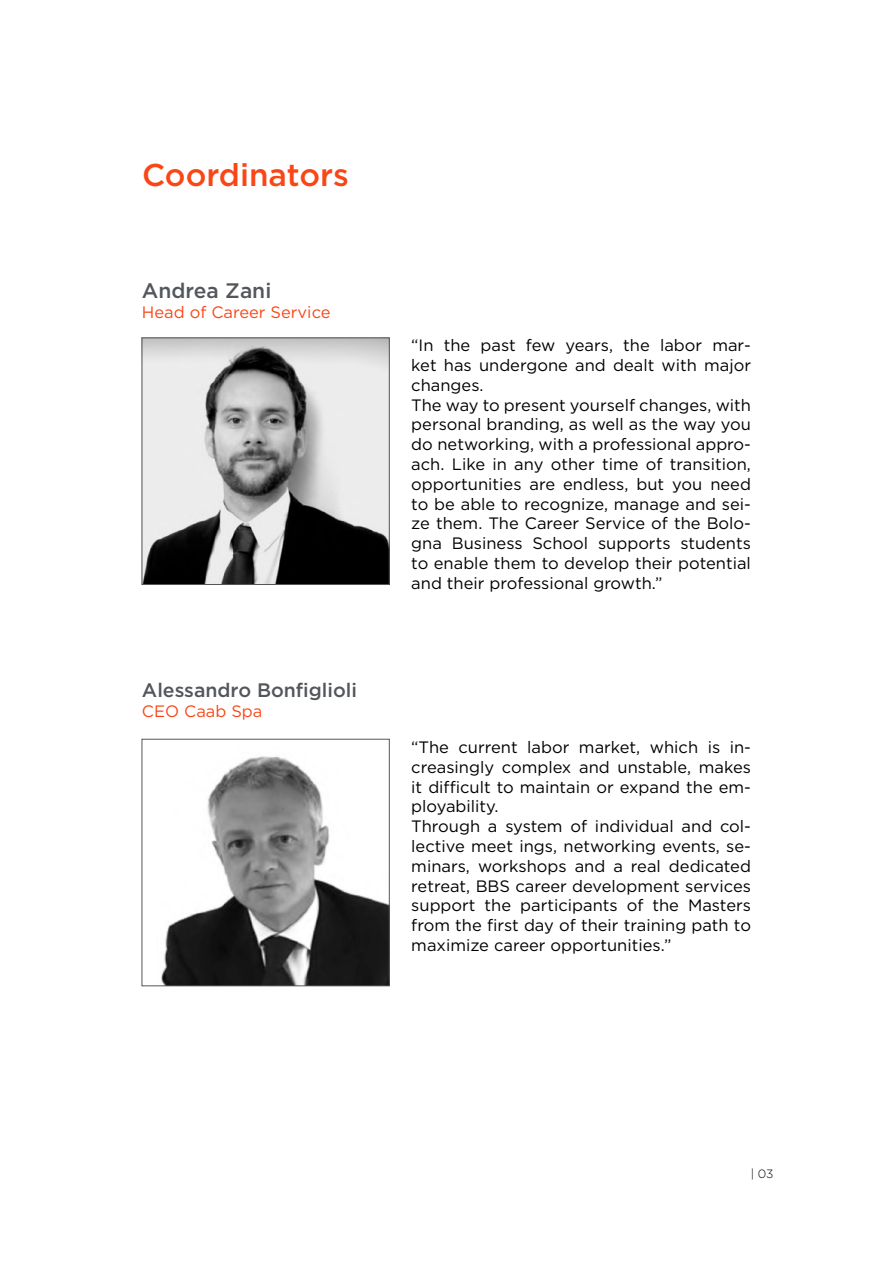
<style>
.page{position:relative;width:893px;height:1263px;background:#fff}
.page>*{position:absolute;margin:0;border:0;box-sizing:border-box;transform-origin:0 0}
.t1{font:500 31.5px "Gotham";color:#fa4616}
.t2{font:500 21px "Gotham HTF";color:#53565a}
.t3{font:500 19.5px "Gotham HTF";color:#53565a}
.t4{font:16.5px/19.8px "Gotham HTF";color:#000}
.t5{font:16.5px "Gotham HTF";color:#fa4616}
.t6{font:300 12px "Gotham";color:#000}
</style>
<div class="page">
<img style="left:161px;top:756px;width:226px;height:228px">
<div style="left:142px;top:739px;width:247px;height:247px;border:1px solid #53565a"></div>
<img style="left:144px;top:340px;width:243px;height:243px">
<h1 class="t1" style="left:142px;top:154px;width:208px">Coordinators</h1>
<p class="t2" style="left:142px;top:279px;width:131px">Andrea Zani</p>
<p class="t5" style="left:142px;top:303px;width:190px">Head of Career Service</p>
<p class="t3" style="left:142px;top:679px;width:217px">Alessandro Bonfiglioli</p>
<p class="t5" style="left:142px;top:702px;width:122px">CEO Caab Spa</p>
<p class="t4" style="left:411px;top:335px;width:341px">“In the past few years, the labor mar&shy;ket has undergone and dealt with major changes.<br>The way to present yourself changes, with personal branding, as well as the way you do networking, with a professional appro&shy;ach. Like in any other time of transition, opportunities are endless, but you need to be able to recognize, manage and sei&shy;ze them. The Career Service of the Bolo&shy;gna Business School supports students to enable them to develop their potential and their professional growth.”</p>
<p class="t4" style="left:411px;top:737px;width:341px">“The current labor market, which is in&shy;creasingly complex and unstable, makes it difficult to maintain or expand the em&shy;ployability.<br>Through a system of individual and col&shy;lective meet ings, networking events, se&shy;minars, workshops and a real dedicated retreat, BBS career development services support the participants of the Masters from the first day of their training path to maximize career opportunities.”</p>
<p class="t6" style="left:751px;top:1166px;width:24px">| 03</p>
</div>
